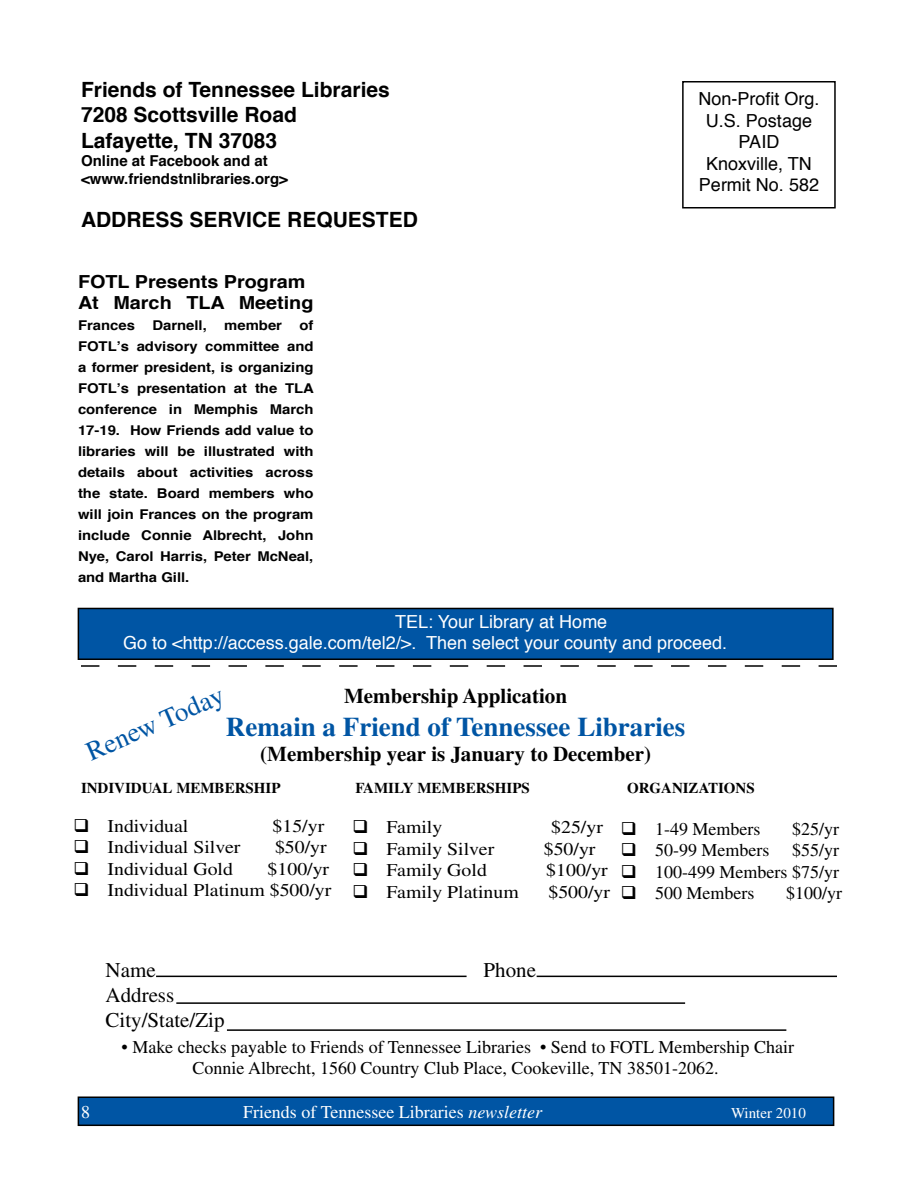
<style>
.page{position:relative;width:918px;height:1188px;background:#fff}
.page>*{position:absolute;margin:0;border:0;box-sizing:border-box;transform-origin:0 0}
.t1{font:700 27px "Times";color:#0055a4}
.t2{font:27px "Times";color:#0055a4}
.t3{font:700 21px/25.2px "Helvetica";color:#000}
.t4{font:700 21px "Times";color:#000}
.t5{font:21px/25.2px "Times";color:#000}
.t6{font:18px/21.6px "Times";color:#000;text-align:center}
.t7{font:18px "Times";color:#000;scale:1.1 1}
.t8{font:18px/21.6px "Helvetica";color:#fff}
.t9{font:18px/21.6px "Helvetica";color:#000;text-align:center}
.t10{font:18px "Times";color:#fff}
.t11{font:700 18px/21.6px "Helvetica";color:#000;scale:1.1 1}
.t12{font:700 15px "Times";color:#000}
.t13{font:700 15px/18px "Helvetica";color:#000}
.t14{font:15px "Times";color:#fff}
.t15{font:700 13.5px/21px "Helvetica";color:#000;text-align:justify;scale:1.1 1}
.s1{font-style:italic}
</style>
<div class="page">
<div style="left:78px;top:608px;width:755px;height:51px;background:#0055a4"></div>
<div style="left:78px;top:608px;width:756px;height:52px;border:2px solid #000"></div>
<hr style="left:227px;top:1029px;width:559px;height:2px;background:#000">
<hr style="left:176px;top:1002px;width:509px;height:2px;background:#000">
<div style="left:682px;top:81px;width:154px;height:127px;border:2px solid #000"></div>
<hr style="left:156px;top:976px;width:311px;height:1px;background:#000">
<hr style="left:537px;top:976px;width:300px;height:1px;background:#000">
<div style="left:78px;top:1097px;width:756px;height:28px;background:#0055a4"></div>
<div style="left:78px;top:1096px;width:756px;height:30px;border:2px solid #000"></div>
<svg style="left:81px;top:665px;width:756px;height:2px"></svg>
<h2 class="t3" style="left:81px;top:77px;width:310px">Friends of Tennessee Libraries<br>7208 Scottsville Road<br>Lafayette, TN 37083</h2>
<p class="t13" style="left:81px;top:151px;width:209px">Online at Facebook and at &lt;www.friendstnlibraries.org&gt;</p>
<h2 class="t3" style="left:81px;top:207px;width:338px">ADDRESS SERVICE REQUESTED</h2>
<h3 class="t11" style="left:78px;top:271px;width:216px">FOTL Presents Program<br>At March TLA Meeting</h3>
<p class="t15" style="left:78px;top:315px;width:53px">Frances</p>
<p class="t15" style="left:152px;top:315px;width:51px">Darnell,</p>
<p class="t15" style="left:224px;top:315px;width:54px">member</p>
<p class="t15" style="left:78px;top:315px;width:216px;text-indent:221px">of FOTL’s advisory committee and a former president, is organizing FOTL’s presentation at the TLA conference in Memphis March 17-19. How Friends add value to libraries will be illustrated with details about activities across the state. Board members who will join Frances on the program include Connie Albrecht, John Nye, Carol Harris, Peter McNeal, and Martha Gill.</p>
<h3 class="t9" style="left:698px;top:88px;width:123px">Non-Profit Org.<br>U.S. Postage<br>PAID<br>Knoxville, TN<br>Permit No. 582</h3>
<h3 class="t8" style="left:123px;top:611px;width:606px;text-indent:272px">TEL: Your Library at Home<br>Go to &lt;http://access.gale.com/tel2/&gt;. Then select your county and proceed.</h3>
<h2 class="t4" style="left:344px;top:684px;width:224px">Membership Application</h2>
<h1 class="t1" style="left:226px;top:710px;width:461px">Remain a Friend of Tennessee Libraries</h1>
<h2 class="t4" style="left:260px;top:741px;width:392px">(Membership year is January to December)</h2>
<h1 class="t2" style="left:82px;top:739px;width:149px;rotate:-24deg">Renew Today</h1>
<p class="t12" style="left:81px;top:779px;width:201px">INDIVIDUAL MEMBERSHIP</p>
<p class="t12" style="left:356px;top:779px;width:176px">FAMILY MEMBERSHIPS</p>
<p class="t12" style="left:627px;top:779px;width:129px">ORGANIZATIONS</p>
<h3 class="t7" style="left:73px;top:815px;width:106px">❑ Individual</h3>
<h3 class="t7" style="left:273px;top:815px;width:48px">$15/yr</h3>
<h3 class="t7" style="left:74px;top:837px;width:153px">❑ Individual Silver</h3>
<h3 class="t7" style="left:275px;top:837px;width:48px">$50/yr</h3>
<h3 class="t7" style="left:74px;top:859px;width:146px">❑ Individual Gold</h3>
<h3 class="t7" style="left:268px;top:859px;width:57px">$100/yr</h3>
<h3 class="t7" style="left:74px;top:880px;width:236px">❑ Individual Platinum $500/yr</h3>
<h3 class="t7" style="left:352px;top:817px;width:83px">❑ Family</h3>
<h3 class="t7" style="left:551px;top:817px;width:48px">$25/yr</h3>
<h3 class="t7" style="left:352px;top:839px;width:130px">❑ Family Silver</h3>
<h3 class="t7" style="left:544px;top:839px;width:48px">$50/yr</h3>
<h3 class="t7" style="left:352px;top:860px;width:124px">❑ Family Gold</h3>
<h3 class="t7" style="left:546px;top:860px;width:57px">$100/yr</h3>
<h3 class="t7" style="left:352px;top:882px;width:153px">❑ Family Platinum</h3>
<h3 class="t7" style="left:549px;top:882px;width:57px">$500/yr</h3>
<h3 class="t6" style="left:621px;top:818px;width:141px">❑ 1-49 Members</h3>
<h3 class="t6" style="left:792px;top:818px;width:48px">$25/yr</h3>
<h3 class="t6" style="left:621px;top:839px;width:150px">❑ 50-99 Members</h3>
<h3 class="t6" style="left:792px;top:839px;width:48px">$55/yr</h3>
<h3 class="t6" style="left:621px;top:861px;width:220px">❑ 100-499 Members $75/yr</h3>
<h3 class="t6" style="left:621px;top:882px;width:135px">❑ 500 Members</h3>
<h3 class="t6" style="left:786px;top:882px;width:57px">$100/yr</h3>
<h2 class="t5" style="left:106px;top:957px;width:52px">Name</h2>
<h2 class="t5" style="left:484px;top:957px;width:54px">Phone</h2>
<h2 class="t5" style="left:106px;top:982px;width:121px">Address<br>City/State/Zip</h2>
<h3 class="t6" style="left:122px;top:1036px;width:674px">• Make checks payable to Friends of Tennessee Libraries • Send to FOTL Membership Chair<br>Connie Albrecht, 1560 Country Club Place, Cookeville, TN 38501-2062.</h3>
<h3 class="t10" style="left:81px;top:1102px;width:10px">8</h3>
<h3 class="t10" style="left:243px;top:1102px;width:301px">Friends of Tennessee Libraries <span class="s1">newsletter</span></h3>
<p class="t14" style="left:731px;top:1105px;width:76px">Winter 2010</p>
</div>
